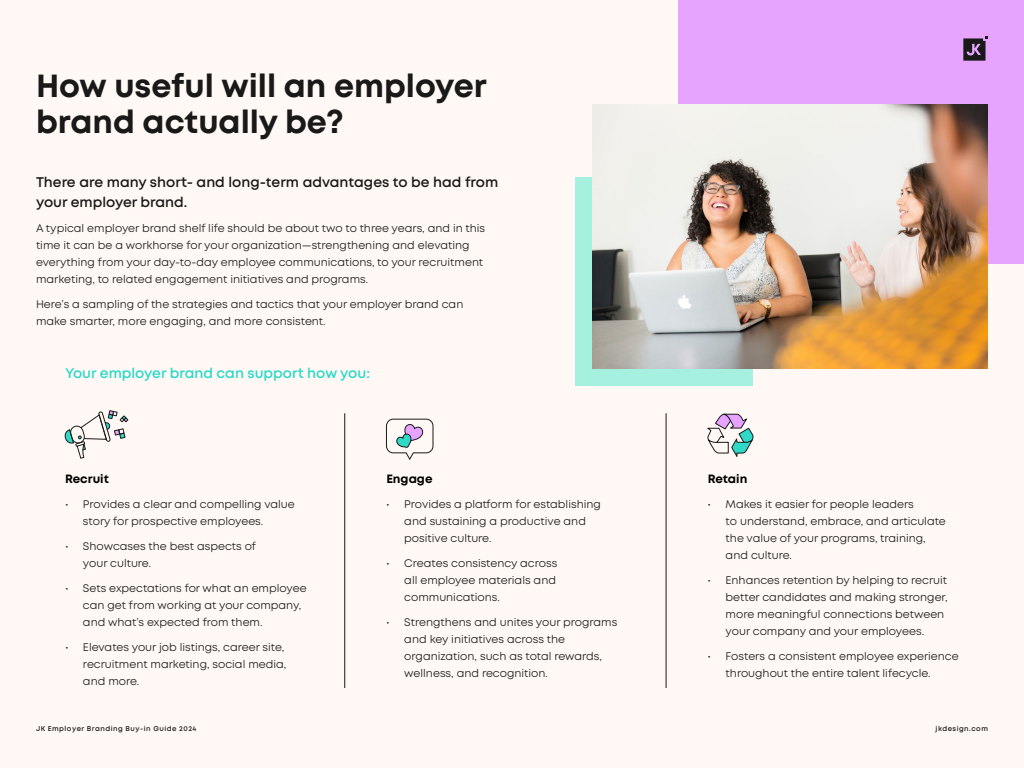
<style>
.page{position:relative;width:1024px;height:768px;background:#fff8f4}
.page>*{position:absolute;margin:0;border:0;box-sizing:border-box;transform-origin:0 0}
.t1{font:700 32px/36px "Mont";color:#191919}
.t2{font:600 14px/20px "Mont";color:#191919}
.t3{font:600 14px "Mont";color:#2ad9c7}
.t4{font:700 12px "Mont";color:#000}
.t5{font:11px/17px "Mont";color:#191919}
.t6{font:600 7px "Mont";letter-spacing:.07em;color:#191919}
</style>
<div class="page">
<div style="left:575px;top:177px;width:178px;height:209px;background:#a5f0de"></div>
<div style="left:679px;top:0;width:345px;height:264px;background:#e6a4ff"></div>
<svg style="left:963px;top:36px;width:25px;height:25px"></svg>
<hr style="left:344px;top:413px;width:1px;height:275px;background:#191919">
<hr style="left:666px;top:413px;width:1px;height:275px;background:#191919">
<img style="left:592px;top:104px;width:396px;height:264px">
<svg style="left:64px;top:410px;width:65px;height:49px"></svg>
<svg style="left:707px;top:414px;width:47px;height:43px"></svg>
<svg style="left:386px;top:419px;width:47px;height:41px"></svg>
<h1 class="t1" style="left:36px;top:68px;width:453px">How useful will an employer brand actually be?</h1>
<p class="t2" style="left:36px;top:172px;width:464px">There are many short- and long-term advantages to be had from your employer brand.</p>
<p class="t5" style="left:36px;top:220px;width:451px">A typical employer brand shelf life should be about two to three years, and in this time it can be a workhorse for your organization—strengthening and elevating everything from your day-to-day employee communications, to your recruitment marketing, to related engagement initiatives and programs.</p>
<p class="t5" style="left:36px;top:296px;width:429px">Here’s a sampling of the strategies and tactics that your employer brand can make smarter, more engaging, and more consistent.</p>
<p class="t3" style="left:65px;top:364px;width:306px">Your employer brand can support how you:</p>
<p class="t4" style="left:65px;top:471px;width:45px">Recruit</p>
<p class="t4" style="left:386px;top:471px;width:48px">Engage</p>
<p class="t4" style="left:708px;top:471px;width:41px">Retain</p>
<p class="t5" style="left:83px;top:496px;width:213px;text-indent:-18px">• Provides a clear and compelling value story for prospective employees.</p>
<p class="t5" style="left:83px;top:538px;width:175px;text-indent:-18px">• Showcases the best aspects of your culture.</p>
<p class="t5" style="left:83px;top:580px;width:225px;text-indent:-18px">• Sets expectations for what an employee can get from working at your company, and what’s expected from them.</p>
<p class="t5" style="left:83px;top:639px;width:205px;text-indent:-18px">• Elevates your job listings, career site, recruitment marketing, social media, and more.</p>
<p class="t5" style="left:404px;top:496px;width:198px;text-indent:-18px">• Provides a platform for establishing and sustaining a productive and positive culture.</p>
<p class="t5" style="left:404px;top:555px;width:154px;text-align:justify;text-indent:-18px">• Creates consistency across all employee materials and communications.</p>
<p class="t5" style="left:404px;top:614px;width:215px;text-indent:-18px">• Strengthens and unites your programs and key initiatives across the organization, such as total rewards, wellness, and recognition.</p>
<p class="t5" style="left:726px;top:496px;width:222px;text-indent:-18px">• Makes it easier for people leaders<br>to understand, embrace, and articulate the value of your programs, training, and culture.</p>
<p class="t5" style="left:726px;top:572px;width:223px;text-indent:-18px">• Enhances retention by helping to recruit better candidates and making stronger, more meaningful connections between your company and your employees.</p>
<p class="t5" style="left:726px;top:648px;width:235px;text-indent:-18px">• Fosters a consistent employee experience throughout the entire talent lifecycle.</p>
<p class="t6" style="left:36px;top:724px;width:162px">JK Employer Branding Buy-in Guide 2024</p>
<p class="t6" style="left:936px;top:724px;width:54px">jkdesign.com</p>
</div>
